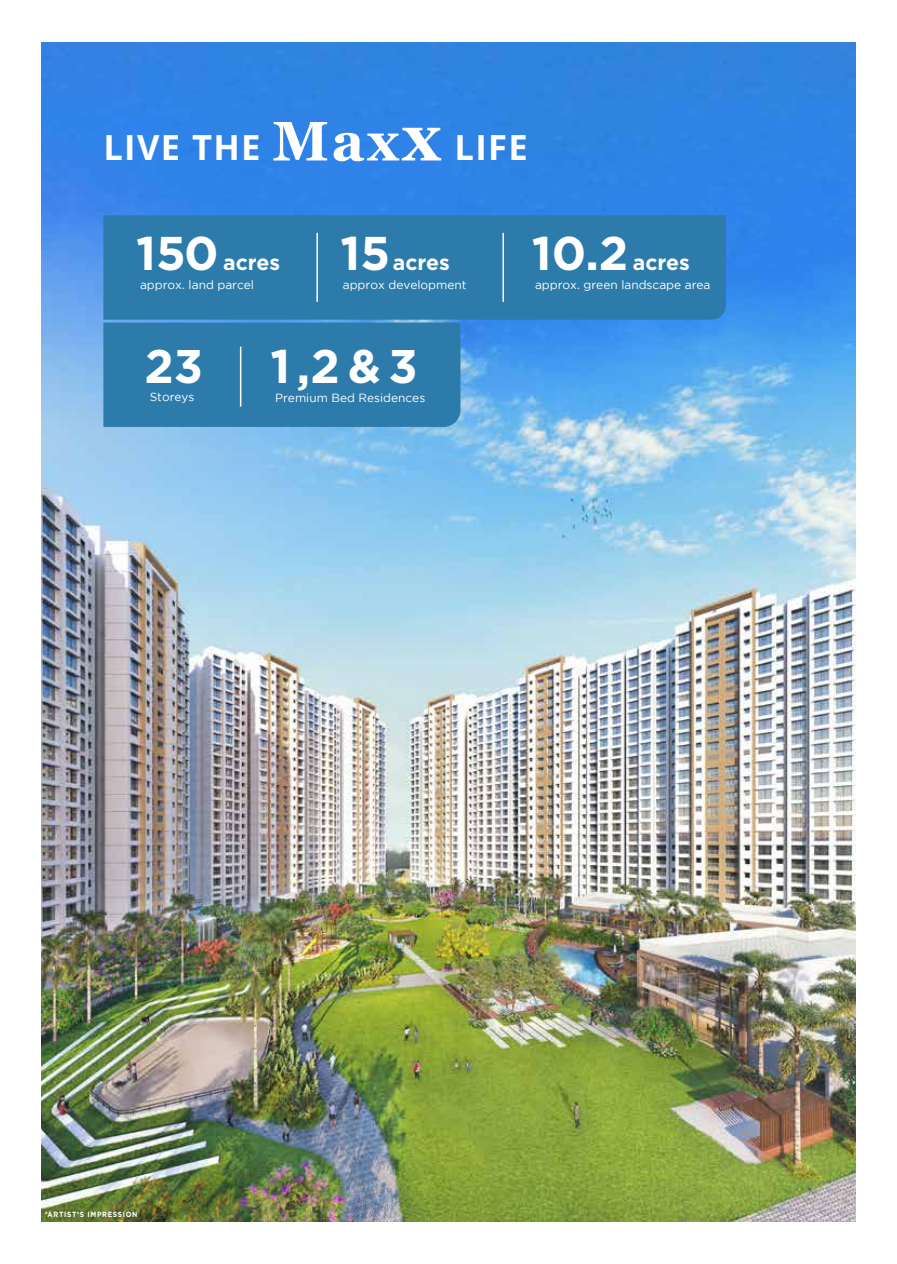
<style>
.page{position:relative;width:897px;height:1264px;background:#fff}
.page>*{position:absolute;margin:0;border:0;box-sizing:border-box;transform-origin:0 0}
.t1{font:700 47.25px "Gotham";color:#fff}
.t2{font:700 47.1px "Gotham";color:#fff}
.t3{font:700 34.5px "Open Sans";letter-spacing:.04em;color:#fff}
.t4{font:700 21.3px "Gotham";color:#fff}
.t5{font:11.85px "Gotham";color:#fff}
.t6{font:700 7.5px "Gotham";letter-spacing:.1em;color:#fff;scale:.9 1}
.s1{font-family:"Georgia";font-size:55.5px}
.s2{font-family:"Georgia";font-size:67.5px}
</style>
<div class="page">
<img style="left:42px;top:42px;width:813px;height:1179px">
<div style="left:103px;top:215px;width:623px;height:105px;background:#2c7baa"></div>
<div style="left:103px;top:322px;width:357px;height:105px;background:#2c7baa"></div>
<hr style="left:316px;top:233px;width:2px;height:69px;background:#fff">
<hr style="left:502px;top:233px;width:2px;height:69px;background:#fff">
<hr style="left:240px;top:346px;width:1px;height:60px;background:#fff">
<h3 class="t3" style="left:103px;top:124px;width:426px">LIVE THE <span class="s1">Max</span><span class="s2">x</span> LIFE</h3>
<h1 class="t1" style="left:136px;top:226px;width:84px">150</h1>
<h1 class="t1" style="left:532px;top:226px;width:98px">10.2</h1>
<h1 class="t1" style="left:340px;top:226px;width:51px">15</h1>
<h3 class="t4" style="left:223px;top:250px;width:58px">acres</h3>
<p class="t5" style="left:140px;top:278px;width:116px">approx. land parcel</p>
<p class="t5" style="left:535px;top:278px;width:177px">approx. green landscape area</p>
<h3 class="t4" style="left:393px;top:250px;width:58px">acres</h3>
<h3 class="t4" style="left:633px;top:250px;width:58px">acres</h3>
<p class="t5" style="left:343px;top:278px;width:125px">approx development</p>
<h2 class="t2" style="left:144px;top:339px;width:60px">23</h2>
<h2 class="t2" style="left:270px;top:339px;width:149px">1,2&amp;3</h2>
<p class="t5" style="left:150px;top:391px;width:46px">Storeys</p>
<p class="t5" style="left:275px;top:391px;width:151px">Premium Bed Residences</p>
<p class="t6" style="left:45px;top:1210px;width:105px">*ARTIST’S IMPRESSION</p>
</div>
